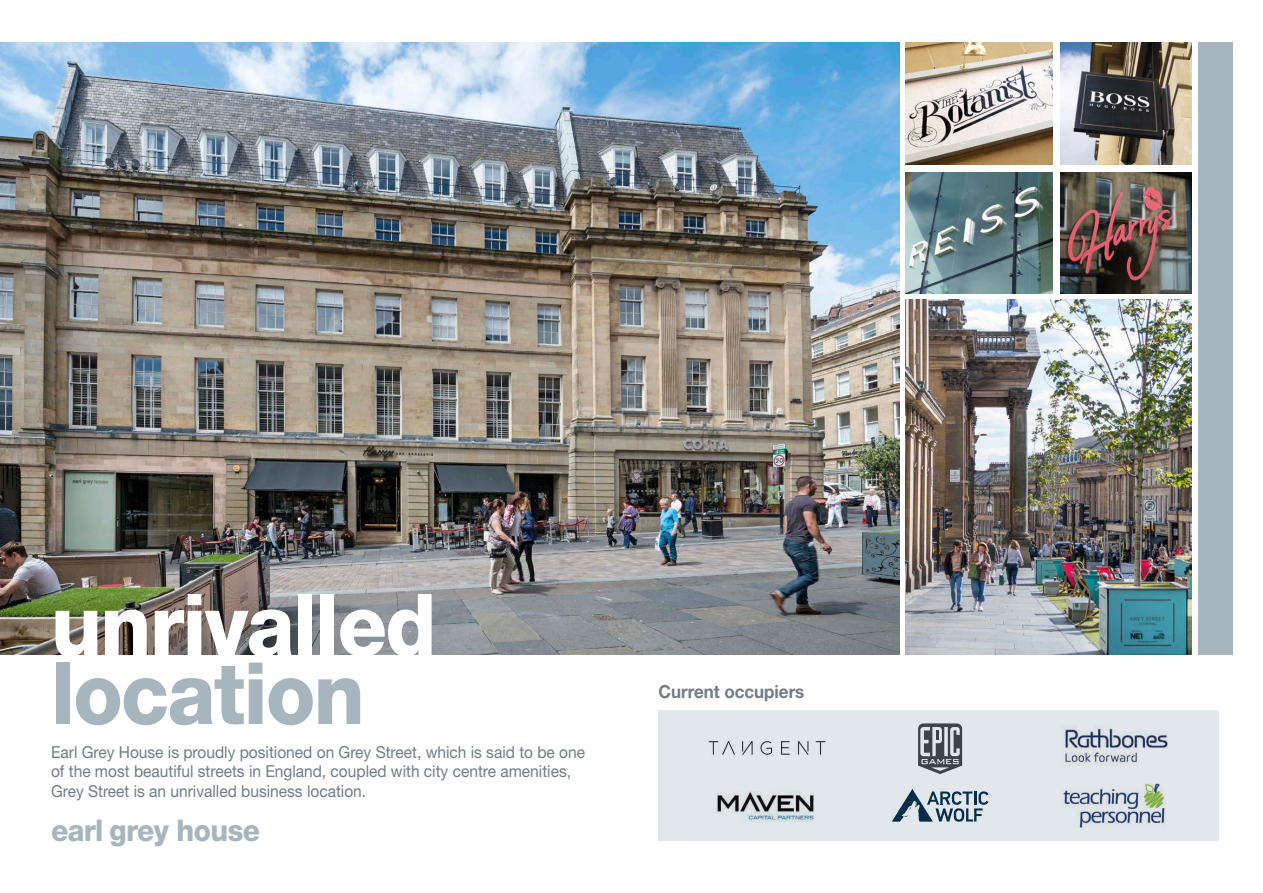
<style>
.page{position:relative;width:1263px;height:893px;background:#fff}
.page>*{position:absolute;margin:0;border:0;box-sizing:border-box;transform-origin:0 0}
.t1{font:800 85.95px/68.6px "Helvetica Neue";letter-spacing:-.02em;color:#fff;scale:.94 1}
.t2{font:800 30px "Helvetica Neue";letter-spacing:-.02em;color:#a7b6be;scale:.94 1}
.t3{font:700 18px "Helvetica Neue East A";color:#717d83;scale:.94 1}
.t4{font:16.5px/19.5px "Helvetica Neue";color:#717d83;scale:.94 1}
.s1{color:#a7b6be}
</style>
<div class="page">
<img style="left:0;top:43px;width:899px;height:612px">
<img style="left:905px;top:43px;width:286px;height:122px">
<img style="left:905px;top:172px;width:148px;height:121px">
<img style="left:1060px;top:172px;width:131px;height:121px">
<img style="left:905px;top:300px;width:286px;height:355px">
<div style="left:1198px;top:43px;width:34px;height:612px;background:#a7b6be"></div>
<div style="left:1053px;top:33px;width:6px;height:267px;background:#fff"></div>
<div style="left:659px;top:710px;width:560px;height:131px;background:#e1e7ea"></div>
<img style="left:708px;top:741px;width:118px;height:14px">
<img style="left:717px;top:791px;width:97px;height:31px">
<svg style="left:918px;top:723px;width:44px;height:51px"></svg>
<svg style="left:892px;top:789px;width:96px;height:33px"></svg>
<img style="left:1063px;top:783px;width:103px;height:44px">
<img style="left:1063px;top:727px;width:104px;height:39px">
<p class="t1" style="left:51px;top:590px;width:411px">unrivalled <span class="s1">location</span></p>
<p class="t4" style="left:51px;top:742px;width:570px">Earl Grey House is proudly positioned on Grey Street, which is said to be one of the most beautiful streets in England, coupled with city centre amenities,<br>Grey Street is an unrivalled business location.</p>
<p class="t2" style="left:51px;top:812px;width:224px">earl grey house</p>
<p class="t3" style="left:659px;top:680px;width:157px">Current occupiers</p>
</div>
